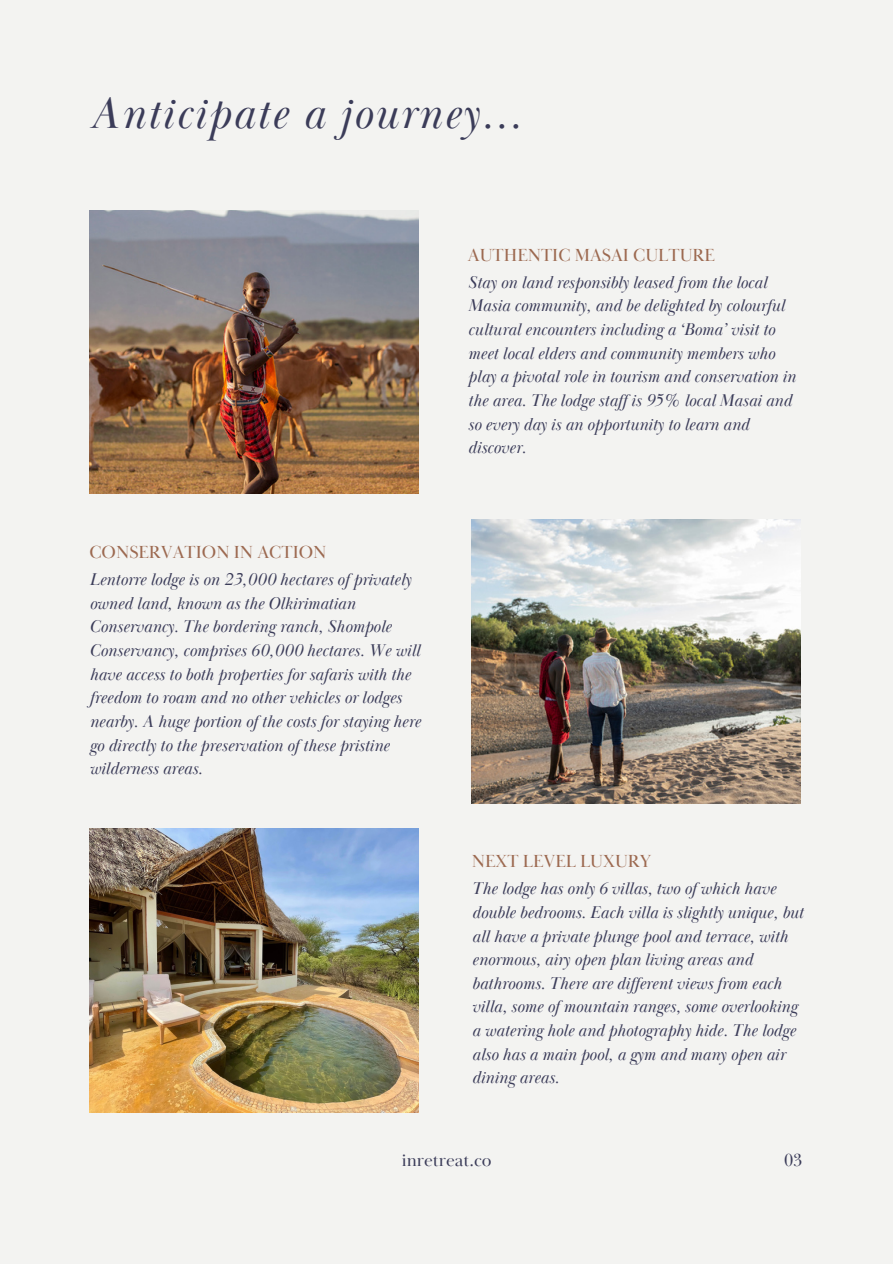
<style>
.page{position:relative;width:893px;height:1264px;background:#fff}
.page>*{position:absolute;margin:0;border:0;box-sizing:border-box;transform-origin:0 0}
.t1{font:italic 45px "Baskerville Display PT";letter-spacing:.05em;color:#3b3c59}
.t2{font:18px "Baskerville Display PT";color:#9c6950}
.t3{font:18px "Baskerville Display PT";color:#3b3c59}
.t4{font:italic 17.55px/23.7px "Baskerville Display PT";color:#3b3c59}
</style>
<div class="page">
<div style="left:0;top:0;width:892px;height:1263px;background:#f3f3f1"></div>
<img style="left:89px;top:210px;width:329px;height:284px">
<img style="left:472px;top:519px;width:328px;height:284px">
<img style="left:89px;top:828px;width:329px;height:284px">
<p class="t1" style="left:89px;top:85px;width:433px">Anticipate a journey...</p>
<p class="t2" style="left:89px;top:541px;width:238px">CONSERVATION IN ACTION</p>
<p class="t4" style="left:89px;top:568px;width:333px">Lentorre lodge is on 23,000 hectares of privately owned land, known as the Olkirimatian Conservancy. The bordering ranch, Shompole Conservancy, comprises 60,000 hectares. We will have access to both properties for safaris with the freedom to roam and no other vehicles or lodges nearby. A huge portion of the costs for staying here go directly to the preservation of these pristine wilderness areas.</p>
<p class="t2" style="left:468px;top:244px;width:248px">AUTHENTIC MASAI CULTURE</p>
<p class="t4" style="left:468px;top:271px;width:329px">Stay on land responsibly leased from the local Masia community, and be delighted by colourful cultural encounters including a ‘Boma’ visit to meet local elders and community members who play a pivotal role in tourism and conservation in the area. The lodge staf is 95% local Masai and so every day is an opportunity to learn and discover.</p>
<p class="t2" style="left:472px;top:850px;width:181px">NEXT LEVEL LUXURY</p>
<p class="t4" style="left:472px;top:877px;width:333px">The lodge has only 6 villas, two of which have double bedrooms. Each villa is slightly unique, but all have a private plunge pool and terrace, with enormous, airy open plan living areas and bathrooms. There are dif erent views from each villa, some of mountain ranges, some overlooking a watering hole and photography hide. The lodge also has a main pool, a gym and many open air dining areas.</p>
<p class="t3" style="left:401px;top:1149px;width:91px">inretreat.co</p>
<p class="t3" style="left:784px;top:1149px;width:19px">03</p>
</div>
